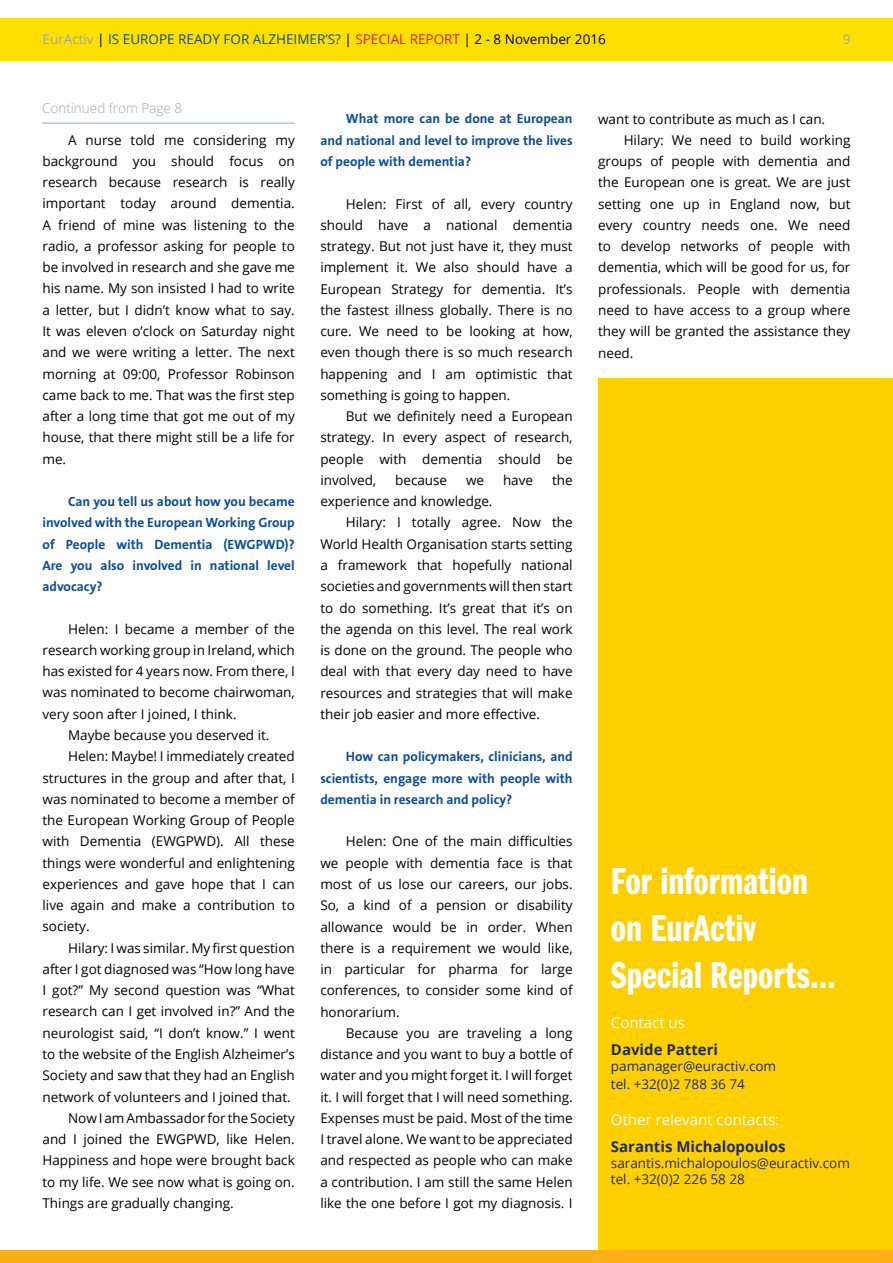
<style>
.page{position:relative;width:893px;height:1263px;background:#fff}
.page>*{position:absolute;margin:0;border:0;box-sizing:border-box;transform-origin:0 0}
.t1{font:39px/46.8px "ITC Franklin Gothic Std Dm Cp";color:#fff}
.t2{font:700 15px "Open Sans";color:#1c2d5a}
.t3{font:15px "Open Sans";color:#fff}
.t4{font:13.5px/21.3px "Open Sans";color:#000;text-align:justify}
.t5{font:700 13.5px/21.3px "The Sans B7";color:#0a4e9b;text-align:justify}
.t6{font:13.5px/18px "Open Sans";color:#1c2d5a}
.t7{font:13.5px "Open Sans";color:#0a4e9b}
.t8{font:300 13.5px "Open Sans";color:#9aa9b1}
.t9{font:13.5px "Open Sans";color:#9aa9b1}
.s1{color:#9aa9b1}
.s2{color:#000}
.s3{color:#d2232a}
</style>
<div class="page">
<div style="left:598px;top:378px;width:295px;height:885px;background:#ffcf01"></div>
<div style="left:0;top:18px;width:893px;height:42px;background:#fee000"></div>
<div style="left:0;top:1250px;width:893px;height:13px;background:#fcaf17"></div>
<hr style="left:42px;top:123px;width:253px;height:1px;background:#9aa9b1">
<p class="t7" style="left:43px;top:30px;width:565px"><span class="s1">EurActiv</span> <span class="s2">|</span> IS EUROPE READY FOR ALZHEIMER’S? <span class="s2">|</span> <span class="s3">SPECIAL REPORT</span> <span class="s2">| 2 - 8 November 2016</span></p>
<p class="t9" style="left:843px;top:30px;width:9px">9</p>
<p class="t8" style="left:42px;top:99px;width:142px">Continued from Page 8</p>
<p class="t4" style="left:43px;top:129px;width:254px;text-indent:26px">A nurse told me considering my background you should focus on research because research is really important today around dementia.<br>A friend of mine was listening to the radio, a professor asking for people to be involved in research and she gave me his name. My son insisted I had to write a letter, but I didn’t know what to say.<br>It was eleven o’clock on Saturday night and we were writing a letter. The next morning at 09:00, Professor Robinson came back to me. That was the first step after a long time that got me out of my house, that there might still be a life for me.</p>
<p class="t5" style="left:43px;top:491px;width:254px;text-indent:26px">Can you tell us about how you became involved with the European Working Group of People with Dementia (EWGPWD)?<br>Are you also involved in national level advocacy?</p>
<p class="t4" style="left:68px;top:618px;width:228px">Helen: I became a member of the</p>
<p class="t4" style="left:43px;top:639px;width:254px">research working group in Ireland, which</p>
<p class="t4" style="left:43px;top:660px;width:254px">has existed for 4 years now. From there, I</p>
<p class="t4" style="left:43px;top:681px;width:254px">was nominated to become chairwoman,</p>
<p class="t4" style="left:43px;top:703px;width:196px">very soon after I joined, I think.</p>
<p class="t4" style="left:68px;top:724px;width:203px">Maybe because you deserved it.</p>
<p class="t4" style="left:68px;top:745px;width:228px">Helen: Maybe! I immediately created</p>
<p class="t4" style="left:43px;top:767px;width:254px">structures in the group and after that, I</p>
<p class="t4" style="left:43px;top:788px;width:254px">was nominated to become a member of</p>
<p class="t4" style="left:43px;top:809px;width:254px">the European Working Group of People</p>
<p class="t4" style="left:43px;top:830px;width:254px">with Dementia (EWGPWD). All these</p>
<p class="t4" style="left:43px;top:852px;width:254px">things were wonderful and enlightening</p>
<p class="t4" style="left:43px;top:873px;width:254px">experiences and gave hope that I can</p>
<p class="t4" style="left:43px;top:894px;width:254px">live again and make a contribution to</p>
<p class="t4" style="left:43px;top:915px;width:49px">society.</p>
<p class="t4" style="left:68px;top:937px;width:228px">Hilary: I was similar. My first question</p>
<p class="t4" style="left:43px;top:958px;width:254px">after I got diagnosed was “How long have</p>
<p class="t4" style="left:43px;top:979px;width:254px">I got?” My second question was “What</p>
<p class="t4" style="left:43px;top:1000px;width:254px">research can I get involved in?” And the</p>
<p class="t4" style="left:43px;top:1022px;width:254px">neurologist said, “I don’t know.” I went</p>
<p class="t4" style="left:43px;top:1043px;width:254px">to the website of the English Alzheimer’s</p>
<p class="t4" style="left:43px;top:1064px;width:254px">Society and saw that they had an English</p>
<p class="t4" style="left:43px;top:1085px;width:250px">network of volunteers and I joined that.</p>
<p class="t4" style="left:68px;top:1107px;width:228px">Now I am Ambassador for the Society</p>
<p class="t4" style="left:43px;top:1128px;width:254px">and I joined the EWGPWD, like Helen.</p>
<p class="t4" style="left:43px;top:1149px;width:254px">Happiness and hope were brought back</p>
<p class="t4" style="left:43px;top:1171px;width:254px">to my life. We see now what is going on.</p>
<p class="t4" style="left:43px;top:1192px;width:193px">Things are gradually changing.</p>
<p class="t5" style="left:320px;top:109px;width:254px;text-indent:26px">What more can be done at European and national and level to improve the lives of people with dementia?</p>
<p class="t4" style="left:320px;top:193px;width:254px;text-indent:26px">Helen: First of all, every country should have a national dementia strategy. But not just have it, they must implement it. We also should have a European Strategy for dementia. It’s the fastest illness globally. There is no cure. We need to be looking at how, even though there is so much research happening and I am optimistic that something is going to happen.</p>
<p class="t4" style="left:320px;top:405px;width:254px;text-indent:26px">But we definitely need a European strategy. In every aspect of research, people with dementia should be involved,</p>
<p class="t4" style="left:395px;top:469px;width:54px">because</p>
<p class="t4" style="left:466px;top:469px;width:20px">we</p>
<p class="t4" style="left:503px;top:469px;width:32px">have</p>
<p class="t4" style="left:552px;top:469px;width:22px">the</p>
<p class="t4" style="left:320px;top:490px;width:174px">experience and knowledge.</p>
<p class="t4" style="left:346px;top:512px;width:228px">Hilary: I totally agree. Now the</p>
<p class="t4" style="left:320px;top:533px;width:254px">World Health Organisation starts setting</p>
<p class="t4" style="left:320px;top:554px;width:254px">a framework that hopefully national</p>
<p class="t4" style="left:320px;top:575px;width:254px">societies and governments will then start</p>
<p class="t4" style="left:320px;top:597px;width:254px">to do something. It’s great that it’s on</p>
<p class="t4" style="left:320px;top:618px;width:254px">the agenda on this level. The real work</p>
<p class="t4" style="left:320px;top:639px;width:254px">is done on the ground. The people who</p>
<p class="t4" style="left:320px;top:660px;width:254px">deal with that every day need to have</p>
<p class="t4" style="left:320px;top:682px;width:254px">resources and strategies that will make</p>
<p class="t4" style="left:320px;top:703px;width:221px">their job easier and more effective.</p>
<p class="t5" style="left:320px;top:747px;width:254px;text-indent:26px">How can policymakers, clinicians, and scientists, engage more with people with dementia in research and policy?</p>
<p class="t4" style="left:320px;top:830px;width:254px;text-indent:26px">Helen: One of the main difficulties we people with dementia face is that most of us lose our careers, our jobs.<br>So, a kind of a pension or disability allowance would be in order. When there is a requirement we would like, in particular for pharma for large conferences, to consider some kind of honorarium.</p>
<p class="t4" style="left:320px;top:1022px;width:254px;text-indent:26px">Because you are traveling a long distance and you want to buy a bottle of water and you might forget it. I will forget it. I will forget that I will need something.<br>Expenses must be paid. Most of the time I travel alone. We want to be appreciated and respected as people who can make a contribution. I am still the same Helen like the one before I got my diagnosis. I</p>
<p class="t4" style="left:598px;top:108px;width:229px">want to contribute as much as I can.</p>
<p class="t4" style="left:624px;top:129px;width:228px">Hilary: We need to build working</p>
<p class="t4" style="left:598px;top:150px;width:254px">groups of people with dementia and</p>
<p class="t4" style="left:598px;top:171px;width:254px">the European one is great. We are just</p>
<p class="t4" style="left:598px;top:193px;width:254px">setting one up in England now, but</p>
<p class="t4" style="left:598px;top:214px;width:254px">every country needs one. We need</p>
<p class="t4" style="left:598px;top:235px;width:254px">to develop networks of people with</p>
<p class="t4" style="left:598px;top:257px;width:254px">dementia, which will be good for us, for</p>
<p class="t4" style="left:598px;top:278px;width:254px">professionals. People with dementia</p>
<p class="t4" style="left:598px;top:299px;width:254px">need to have access to a group where</p>
<p class="t4" style="left:598px;top:320px;width:254px">they will be granted the assistance they</p>
<p class="t4" style="left:598px;top:342px;width:37px">need.</p>
<h1 class="t1" style="left:611px;top:858px;width:226px">For information on EurActiv<br>Special Reports...</h1>
<p class="t3" style="left:611px;top:1012px;width:76px">Contact us</p>
<p class="t2" style="left:611px;top:1039px;width:109px">Davide Patteri</p>
<p class="t6" style="left:611px;top:1057px;width:167px">pamanager@euractiv.com tel. +32(0)2 788 36 74</p>
<p class="t3" style="left:611px;top:1109px;width:170px">Other relevant contacts:</p>
<p class="t2" style="left:611px;top:1136px;width:176px">Sarantis Michalopoulos</p>
<p class="t6" style="left:611px;top:1155px;width:241px;line-height:16.2px">sarantis.michalopoulos@euractiv.com tel. +32(0)2 226 58 28</p>
</div>
